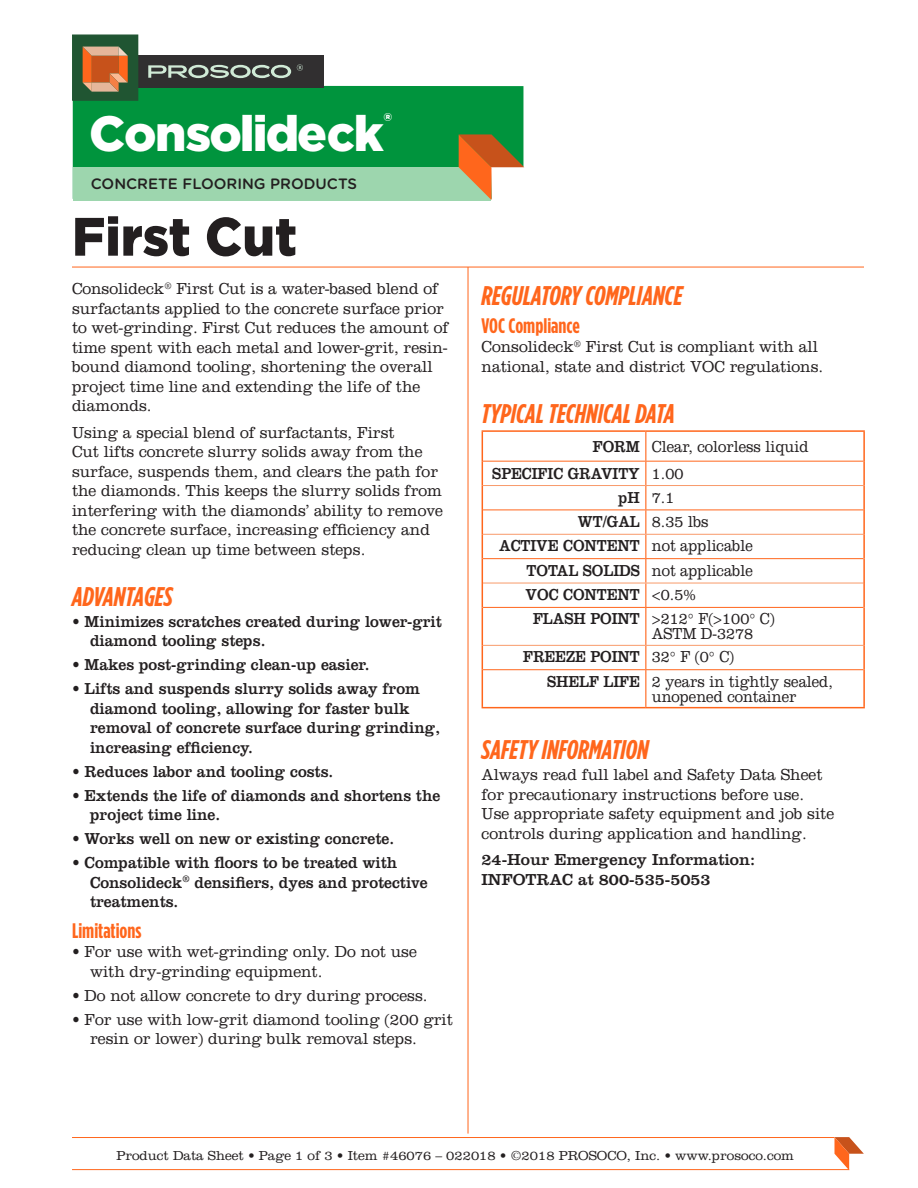
<style>
.page{position:relative;width:918px;height:1188px;background:#fff}
.page>*{position:absolute;margin:0;border:0;box-sizing:border-box;transform-origin:0 0}
.t1{font:900 54px "Gotham";color:#231f20;scale:.95 1}
.t2{font:900 49.5px "Gotham";letter-spacing:-.035em;color:#fff}
._04_Section_Header{font:italic 700 27px "Gotham Condensed";color:#ff661c}
.t3{font:900 22.5px "Gotham";color:#fff}
._05_Sub-Header{font:700 21px "Gotham Condensed";color:#ff661c}
._06_Body_Copy{font:300 16.5px/19.5px "Clarendon LT Std";color:#231f20;scale:.95 1}
._07_Bullet_Paragraph{font:16.5px/19.5px "Clarendon LT Std";color:#231f20;scale:.95 1}
._07_Bullet_Paragraph-2{font:300 16.5px/19.5px "Clarendon LT Std";color:#231f20;scale:.95 1}
._09_Tech_Data_Copy{font:300 16.5px/15px "Clarendon LT Std";color:#231f20;scale:.9 1}
._08_Tech_Data_Header{font:16.5px "Clarendon LT Std";color:#231f20;scale:.9 1}
._06_Body_Copy-2{font:16.5px/19.5px "Clarendon LT Std";color:#231f20}
.t4{font:500 15px "Gotham Rounded";color:#231f20}
._99_Item_Box{font:300 13.5px "Clarendon LT Std";color:#231f20}
</style>
<div class="page">
<div style="left:73px;top:86px;width:450px;height:81px;background:#00943d"></div>
<div style="left:73px;top:167px;width:418px;height:33px;background:#9dd6ae"></div>
<svg style="left:459px;top:134px;width:65px;height:66px"></svg>
<div style="left:102px;top:55px;width:221px;height:33px;background:#312f30"></div>
<div style="left:72px;top:34px;width:66px;height:67px;background:#205532;border:1px solid #205532"></div>
<svg style="left:83px;top:47px;width:45px;height:45px;background:#cd7847"></svg>
<svg style="left:148px;top:65px;width:143px;height:13px"></svg>
<svg style="left:297px;top:64px;width:6px;height:7px"></svg>
<hr style="left:468px;top:267px;width:1px;height:867px;background:#ff661c">
<svg style="left:645px;top:432px;width:1px;height:175px"></svg>
<hr style="left:645px;top:608px;width:1px;height:37px;background:#ff661c">
<svg style="left:645px;top:646px;width:1px;height:23px"></svg>
<hr style="left:645px;top:670px;width:1px;height:37px;background:#ff661c">
<hr style="left:483px;top:461px;width:163px;height:1px;background:#ff661c">
<hr style="left:646px;top:461px;width:217px;height:1px;background:#ff661c">
<hr style="left:483px;top:510px;width:163px;height:1px;background:#ff661c">
<hr style="left:646px;top:510px;width:217px;height:1px;background:#ff661c">
<hr style="left:483px;top:558px;width:163px;height:1px;background:#ff661c">
<hr style="left:646px;top:558px;width:217px;height:1px;background:#ff661c">
<hr style="left:483px;top:607px;width:163px;height:1px;background:#ff661c">
<hr style="left:646px;top:607px;width:217px;height:1px;background:#ff661c">
<hr style="left:483px;top:669px;width:163px;height:1px;background:#ff661c">
<hr style="left:646px;top:669px;width:217px;height:1px;background:#ff661c">
<hr style="left:483px;top:485px;width:163px;height:1px;background:#f89a6a">
<hr style="left:646px;top:485px;width:217px;height:1px;background:#f89a6a">
<hr style="left:483px;top:534px;width:163px;height:1px;background:#f89a6a">
<hr style="left:646px;top:534px;width:217px;height:1px;background:#f89a6a">
<hr style="left:483px;top:583px;width:163px;height:1px;background:#f89a6a">
<hr style="left:646px;top:583px;width:217px;height:1px;background:#f89a6a">
<hr style="left:483px;top:645px;width:163px;height:1px;background:#f89a6a">
<hr style="left:646px;top:645px;width:217px;height:1px;background:#f89a6a">
<hr style="left:482px;top:430px;width:164px;height:2px;background:#ff661c">
<hr style="left:646px;top:430px;width:219px;height:2px;background:#ff661c">
<hr style="left:863px;top:432px;width:2px;height:29px;background:#ff661c">
<hr style="left:863px;top:461px;width:2px;height:25px;background:#ff661c">
<hr style="left:863px;top:486px;width:2px;height:24px;background:#ff661c">
<hr style="left:863px;top:510px;width:2px;height:24px;background:#ff661c">
<hr style="left:863px;top:534px;width:2px;height:25px;background:#ff661c">
<hr style="left:863px;top:559px;width:2px;height:24px;background:#ff661c">
<svg style="left:482px;top:432px;width:1px;height:175px"></svg>
<hr style="left:863px;top:583px;width:2px;height:24px;background:#ff661c">
<hr style="left:482px;top:607px;width:1px;height:38px;background:#ff661c">
<hr style="left:863px;top:607px;width:2px;height:38px;background:#ff661c">
<svg style="left:482px;top:645px;width:1px;height:25px"></svg>
<hr style="left:863px;top:645px;width:2px;height:25px;background:#ff661c">
<hr style="left:482px;top:670px;width:1px;height:37px;background:#ff661c">
<hr style="left:863px;top:670px;width:2px;height:37px;background:#ff661c">
<hr style="left:482px;top:707px;width:164px;height:1px;background:#ff661c">
<hr style="left:646px;top:707px;width:219px;height:1px;background:#ff661c">
<hr style="left:72px;top:1169px;width:777px;height:1px;background:#ff661c">
<hr style="left:72px;top:1137px;width:762px;height:1px;background:#ff661c">
<svg style="left:834px;top:1137px;width:30px;height:33px"></svg>
<hr style="left:72px;top:267px;width:792px;height:1px;background:#ff661c">
<p class="t2" style="left:89px;top:100px;width:296px">Consolideck</p>
<p class="t3" style="left:384px;top:105px;width:10px">®</p>
<p class="t4" style="left:91px;top:173px;width:268px">CONCRETE FLOORING PRODUCTS</p>
<p class="t1" style="left:72px;top:199px;width:238px">First Cut</p>
<p class="_06_Body_Copy" style="left:72px;top:279px;width:398px">Consolideck<sup>®</sup> First Cut is a water-based blend of surfactants applied to the concrete surface prior to wet-grinding. First Cut reduces the amount of time spent with each metal and lower-grit, resin&shy;bound diamond tooling, shortening the overall project time line and extending the life of the diamonds.</p>
<p class="_06_Body_Copy" style="left:72px;top:422px;width:392px">Using a special blend of surfactants, First<br>Cut lifts concrete slurry solids away from the surface, suspends them, and clears the path for the diamonds. This keeps the slurry solids from interfering with the diamonds’ ability to remove the concrete surface, increasing efficiency and reducing clean up time between steps.</p>
<p class="_04_Section_Header" style="left:72px;top:580px;width:102px">ADVANTAGES</p>
<p class="_07_Bullet_Paragraph" style="left:90px;top:611px;width:372px;text-indent:-18px">• Minimizes scratches created during lower-grit diamond tooling steps.</p>
<p class="_07_Bullet_Paragraph" style="left:72px;top:655px;width:315px">• Makes post-grinding clean-up easier.</p>
<p class="_07_Bullet_Paragraph" style="left:90px;top:679px;width:370px;text-indent:-18px">• Lifts and suspends slurry solids away from diamond tooling, allowing for faster bulk removal of concrete surface during grinding, increasing efficiency.</p>
<p class="_07_Bullet_Paragraph" style="left:72px;top:761px;width:277px">• Reduces labor and tooling costs.</p>
<p class="_07_Bullet_Paragraph" style="left:90px;top:785px;width:370px;text-indent:-18px">• Extends the life of diamonds and shortens the project time line.</p>
<p class="_07_Bullet_Paragraph" style="left:72px;top:829px;width:341px">• Works well on new or existing concrete.</p>
<p class="_07_Bullet_Paragraph" style="left:90px;top:853px;width:357px;text-indent:-18px">• Compatible with floors to be treated with<br>Consolideck<sup>®</sup> densifiers, dyes and protective treatments.</p>
<p class="_05_Sub-Header" style="left:72px;top:918px;width:71px">Limitations</p>
<p class="_07_Bullet_Paragraph-2" style="left:90px;top:942px;width:346px;text-indent:-18px">• For use with wet-grinding only. Do not use with dry-grinding equipment.</p>
<p class="_07_Bullet_Paragraph-2" style="left:72px;top:986px;width:376px">• Do not allow concrete to dry during process.</p>
<p class="_07_Bullet_Paragraph-2" style="left:90px;top:1010px;width:384px;text-indent:-18px">• For use with low-grit diamond tooling (200 grit resin or lower) during bulk removal steps.</p>
<p class="_04_Section_Header" style="left:482px;top:280px;width:203px">REGULATORY COMPLIANCE</p>
<p class="_05_Sub-Header" style="left:482px;top:313px;width:100px">VOC Compliance</p>
<p class="_06_Body_Copy" style="left:482px;top:337px;width:361px">Consolideck<sup>®</sup> First Cut is compliant with all national, state and district VOC regulations.</p>
<p class="_04_Section_Header" style="left:482px;top:398px;width:195px">TYPICAL TECHNICAL DATA</p>
<p class="_08_Tech_Data_Header" style="left:593px;top:436px;width:54px">FORM</p>
<p class="_09_Tech_Data_Copy" style="left:652px;top:439px;width:175px">Clear, colorless liquid</p>
<p class="_08_Tech_Data_Header" style="left:492px;top:464px;width:165px">SPECIFIC GRAVITY</p>
<p class="_09_Tech_Data_Copy" style="left:652px;top:466px;width:37px">1.00</p>
<p class="_08_Tech_Data_Header" style="left:618px;top:488px;width:25px">pH</p>
<p class="_09_Tech_Data_Copy" style="left:652px;top:490px;width:27px">7.1</p>
<p class="_08_Tech_Data_Header" style="left:578px;top:512px;width:70px">WT/GAL</p>
<p class="_09_Tech_Data_Copy" style="left:652px;top:514px;width:65px">8.35 lbs</p>
<p class="_08_Tech_Data_Header" style="left:499px;top:536px;width:158px">ACTIVE CONTENT</p>
<p class="_09_Tech_Data_Copy" style="left:652px;top:538px;width:114px">not applicable</p>
<p class="_08_Tech_Data_Header" style="left:527px;top:560px;width:127px">TOTAL SOLIDS</p>
<p class="_09_Tech_Data_Copy" style="left:652px;top:563px;width:114px">not applicable</p>
<p class="_08_Tech_Data_Header" style="left:526px;top:585px;width:128px">VOC CONTENT</p>
<p class="_09_Tech_Data_Copy" style="left:652px;top:587px;width:50px">&lt;0.5%</p>
<p class="_08_Tech_Data_Header" style="left:533px;top:609px;width:120px">FLASH POINT</p>
<p class="_09_Tech_Data_Copy" style="left:652px;top:611px;width:138px">&gt;212° F(&gt;100° C)<br>ASTM D-3278</p>
<p class="_08_Tech_Data_Header" style="left:523px;top:647px;width:131px">FREEZE POINT</p>
<p class="_09_Tech_Data_Copy" style="left:652px;top:649px;width:93px">32° F (0° C)</p>
<p class="_08_Tech_Data_Header" style="left:547px;top:671px;width:105px">SHELF LIFE</p>
<p class="_09_Tech_Data_Copy" style="left:652px;top:674px;width:203px">2 years in tightly sealed, unopened container</p>
<p class="_04_Section_Header" style="left:482px;top:734px;width:169px">SAFETY INFORMATION</p>
<p class="_06_Body_Copy" style="left:482px;top:765px;width:373px">Always read full label and Safety Data Sheet for precautionary instructions before use.<br>Use appropriate safety equipment and job site controls during application and handling.</p>
<p class="_06_Body_Copy-2" style="left:482px;top:850px;width:275px">24-Hour Emergency Information:<br>INFOTRAC at 800-535-5053</p>
<p class="_99_Item_Box" style="left:116px;top:1147px;width:679px">Product Data Sheet • Page 1 of 3 • Item #46076 – 022018 • ©2018 PROSOCO, Inc. • www.prosoco.com</p>
</div>
